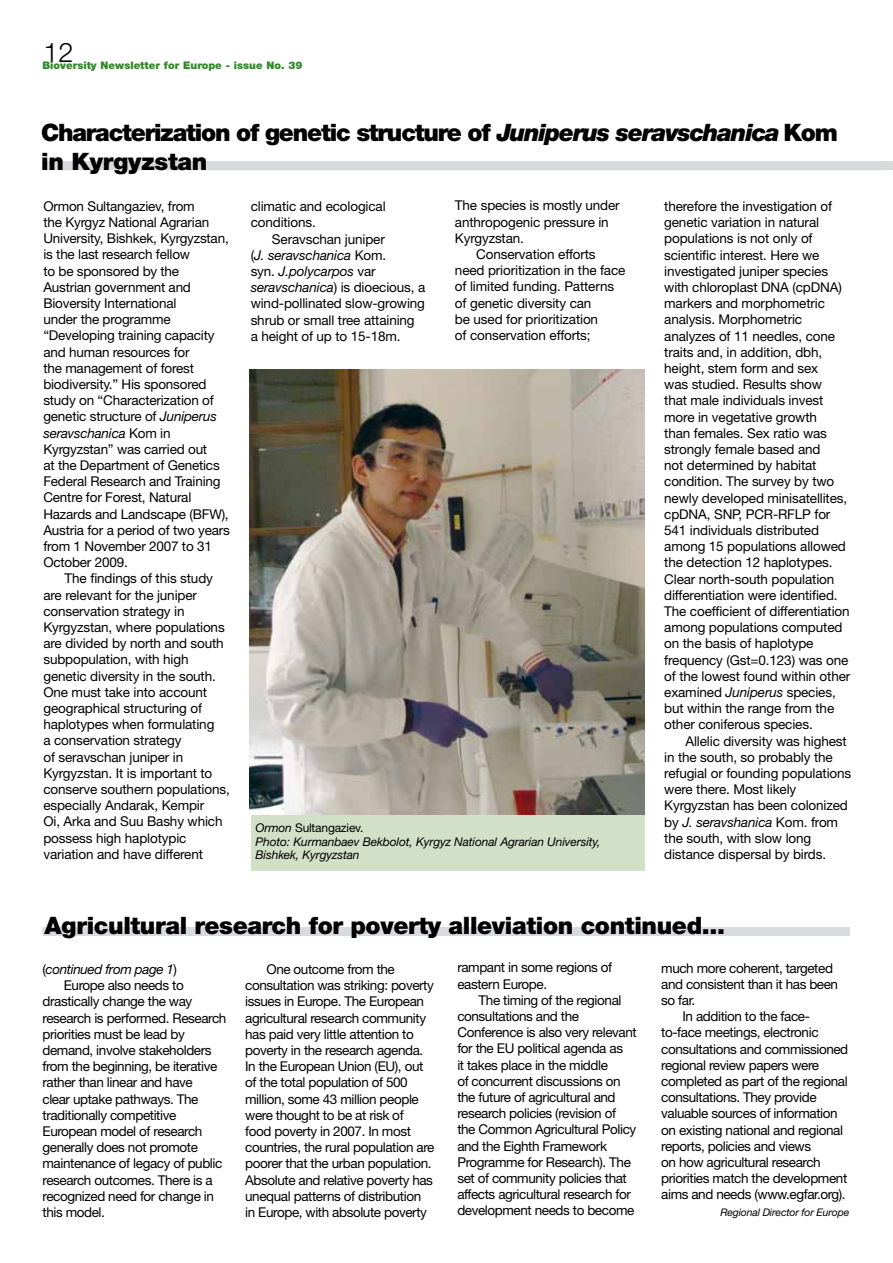
<style>
.page{position:relative;width:893px;height:1263px;background:#fff}
.page>*{position:absolute;margin:0;border:0;box-sizing:border-box;transform-origin:0 0}
.t1{font:300 27px "Helvetica Neue LT Std";color:#000}
.t2{font:900 24px/28.8px "Helvetica Neue LT Std";letter-spacing:-.05em;color:#000}
.t3{font:900 24px "Helvetica Neue LT Std";letter-spacing:-.015em;color:#000}
.t4{font:13.5px/16.2px "Helvetica Neue LT Std";letter-spacing:-.015em;color:#000}
.t5{font:italic 13.5px "Helvetica Neue LT Std";letter-spacing:-.03em;color:#000}
.t6{font:italic 12px/13.5px "Helvetica Neue LT Std";letter-spacing:-.01em;color:#000}
.t7{font:900 10.5px "Helvetica Neue LT Std";color:#2e8a26}
.t8{font:italic 10.5px "Helvetica Neue LT Std";letter-spacing:-.015em;color:#000}
.s1{font-style:italic}
.s2{font-style:normal}
</style>
<div class="page">
<div style="left:43px;top:161px;width:841px;height:9px;background:#d9dadb"></div>
<div style="left:43px;top:927px;width:807px;height:9px;background:#d9dadb"></div>
<img style="left:250px;top:370px;width:394px;height:445px">
<div style="left:251px;top:815px;width:394px;height:55px;background:#d1e0c6"></div>
<h1 class="t1" style="left:44px;top:36px;width:32px">12</h1>
<p class="t7" style="left:43px;top:59px;width:261px">Bioversity Newsletter for Europe - issue No. 39</p>
<h2 class="t2" style="left:41px;top:118px;width:798px">Characterization of genetic structure of <span class="s1">Juniperus seravschanica</span> Kom in Kyrgyzstan</h2>
<p class="t4" style="left:43px;top:198px;width:188px">Ormon Sultangaziev, from<br>the Kyrgyz National Agrarian<br>University, Bishkek, Kyrgyzstan, is the last research fellow<br>to be sponsored by the<br>Austrian government and<br>Bioversity International<br>under the programme “Developing training capacity and human resources for<br>the management of forest biodiversity.” His sponsored study on “Characterization of genetic structure of <span class="s1">Juniperus seravschanica</span> Kom in<br>Kyrgyzstan” was carried out<br>at the Department of Genetics<br>Federal Research and Training<br>Centre for Forest, Natural<br>Hazards and Landscape (BFW),<br>Austria for a period of two years from 1 November 2007 to 31<br>October 2009.</p>
<p class="t4" style="left:43px;top:570px;width:188px;text-indent:21px">The findings of this study are relevant for the juniper conservation strategy in<br>Kyrgyzstan, where populations are divided by north and south subpopulation, with high genetic diversity in the south.<br>One must take into account geographical structuring of haplotypes when formulating<br>a conservation strategy<br>of seravschan juniper in<br>Kyrgyzstan. It is important to conserve southern populations, especially Andarak, Kempir<br>Oi, Arka and Suu Bashy which possess high haplotypic variation and have different</p>
<p class="t4" style="left:251px;top:198px;width:137px">climatic and ecological conditions.</p>
<p class="t4" style="left:251px;top:230px;width:176px;text-indent:21px">Seravschan juniper<br>(<span class="s1">J. seravschanica</span> Kom.<br>syn. <span class="s1">J.polycarpos</span> var <span class="s1">seravschanica</span>) is dioecious, a wind-pollinated slow-growing shrub or small tree attaining a height of up to 15-18m.</p>
<p class="t4" style="left:455px;top:197px;width:166px">The species is mostly under</p>
<p class="t4" style="left:455px;top:213px;width:155px">anthropogenic pressure in</p>
<p class="t4" style="left:455px;top:230px;width:71px">Kyrgyzstan.</p>
<p class="t4" style="left:476px;top:246px;width:121px">Conservation efforts</p>
<p class="t4" style="left:455px;top:262px;width:172px">need prioritization in the face</p>
<p class="t4" style="left:455px;top:278px;width:161px">of limited funding. Patterns</p>
<p class="t4" style="left:455px;top:294px;width:138px">of genetic diversity can</p>
<p class="t4" style="left:455px;top:311px;width:145px">be used for prioritization</p>
<p class="t4" style="left:455px;top:327px;width:137px">of conservation efforts;</p>
<p class="t6" style="left:255px;top:821px;width:346px">Ormon <span class="s2">Sultangaziev.<br></span>Photo: Kurmanbaev Bekbolot, Kyrgyz National Agrarian University,<br>Bishkek, Kyrgyzstan</p>
<p class="t4" style="left:664px;top:198px;width:188px">therefore the investigation of genetic variation in natural populations is not only of scientific interest. Here we investigated juniper species with chloroplast DNA (cpDNA) markers and morphometric analysis. Morphometric analyzes of 11 needles, cone traits and, in addition, dbh, height, stem form and sex<br>was studied. Results show<br>that male individuals invest more in vegetative growth<br>than females. Sex ratio was strongly female based and<br>not determined by habitat condition. The survey by two newly developed minisatellites, cpDNA, SNP, PCR-RFLP for<br>541 individuals distributed among 15 populations allowed the detection 12 haplotypes.<br>Clear north-south population differentiation were identified.<br>The coefficient of differentiation among populations computed on the basis of haplotype frequency (Gst=0.123) was one of the lowest found within other examined <span class="s1">Juniperus</span> species, but within the range from the other coniferous species.</p>
<p class="t4" style="left:664px;top:732px;width:189px;text-indent:21px">Allelic diversity was highest in the south, so probably the refugial or founding populations were there. Most likely<br>Kyrgyzstan has been colonized by <span class="s1">J. seravshanica</span> Kom. from the south, with slow long distance dispersal by birds.</p>
<h2 class="t3" style="left:45px;top:911px;width:682px">Agricultural research for poverty alleviation continued...</h2>
<p class="t5" style="left:43px;top:961px;width:136px"><span class="s2">(</span>continued from page 1<span class="s2">)</span></p>
<p class="t4" style="left:64px;top:977px;width:122px">Europe also needs to</p>
<p class="t4" style="left:43px;top:993px;width:151px">drastically change the way</p>
<p class="t4" style="left:43px;top:1009px;width:185px">research is performed. Research</p>
<p class="t4" style="left:43px;top:1026px;width:144px">priorities must be lead by</p>
<p class="t4" style="left:43px;top:1042px;width:171px">demand, involve stakeholders</p>
<p class="t4" style="left:43px;top:1058px;width:176px">from the beginning, be iterative</p>
<p class="t4" style="left:43px;top:1074px;width:152px">rather than linear and have</p>
<p class="t4" style="left:43px;top:1090px;width:157px">clear uptake pathways. The</p>
<p class="t4" style="left:43px;top:1107px;width:135px">traditionally competitive</p>
<p class="t4" style="left:43px;top:1123px;width:161px">European model of research</p>
<p class="t4" style="left:43px;top:1139px;width:157px">generally does not promote</p>
<p class="t4" style="left:43px;top:1155px;width:181px">maintenance of legacy of public</p>
<p class="t4" style="left:43px;top:1171px;width:172px">research outcomes. There is a</p>
<p class="t4" style="left:43px;top:1188px;width:173px">recognized need for change in</p>
<p class="t4" style="left:43px;top:1204px;width:64px">this model.</p>
<p class="t4" style="left:245px;top:961px;width:191px;text-indent:21px">One outcome from the consultation was striking: poverty issues in Europe. The European agricultural research community has paid very little attention to poverty in the research agenda.<br>In the European Union (EU), out of the total population of 500 million, some 43 million people were thought to be at risk of<br>food poverty in 2007. In most countries, the rural population are poorer that the urban population.<br>Absolute and relative poverty has unequal patterns of distribution in Europe, with absolute poverty</p>
<p class="t4" style="left:457px;top:959px;width:156px">rampant in some regions of eastern Europe.</p>
<p class="t4" style="left:661px;top:959px;width:173px">much more coherent, targeted</p>
<p class="t4" style="left:661px;top:976px;width:178px">and consistent than it has been</p>
<p class="t4" style="left:661px;top:992px;width:36px">so far.</p>
<p class="t4" style="left:682px;top:1008px;width:129px">In addition to the face-</p>
<p class="t4" style="left:661px;top:1024px;width:159px">to-face meetings, electronic</p>
<p class="t4" style="left:661px;top:1040px;width:189px">consultations and commissioned</p>
<p class="t4" style="left:661px;top:1057px;width:159px">regional review papers were</p>
<p class="t4" style="left:661px;top:1073px;width:188px">completed as part of the regional</p>
<p class="t4" style="left:661px;top:1089px;width:157px">consultations. They provide</p>
<p class="t4" style="left:661px;top:1105px;width:178px">valuable sources of information</p>
<p class="t4" style="left:661px;top:1121px;width:183px">on existing national and regional</p>
<p class="t4" style="left:661px;top:1138px;width:151px">reports, policies and views</p>
<p class="t4" style="left:661px;top:1154px;width:161px">on how agricultural research</p>
<p class="t4" style="left:661px;top:1170px;width:188px">priorities match the development</p>
<p class="t4" style="left:661px;top:1186px;width:186px">aims and needs (www.egfar.org).</p>
<p class="t8" style="left:720px;top:1205px;width:131px">Regional Director for Europe</p>
<p class="t4" style="left:457px;top:992px;width:181px;text-indent:21px">The timing of the regional consultations and the<br>Conference is also very relevant for the EU political agenda as<br>it takes place in the middle<br>of concurrent discussions on the future of agricultural and research policies (revision of the Common Agricultural Policy and the Eighth Framework<br>Programme for Research). The set of community policies that affects agricultural research for development needs to become</p>
</div>
